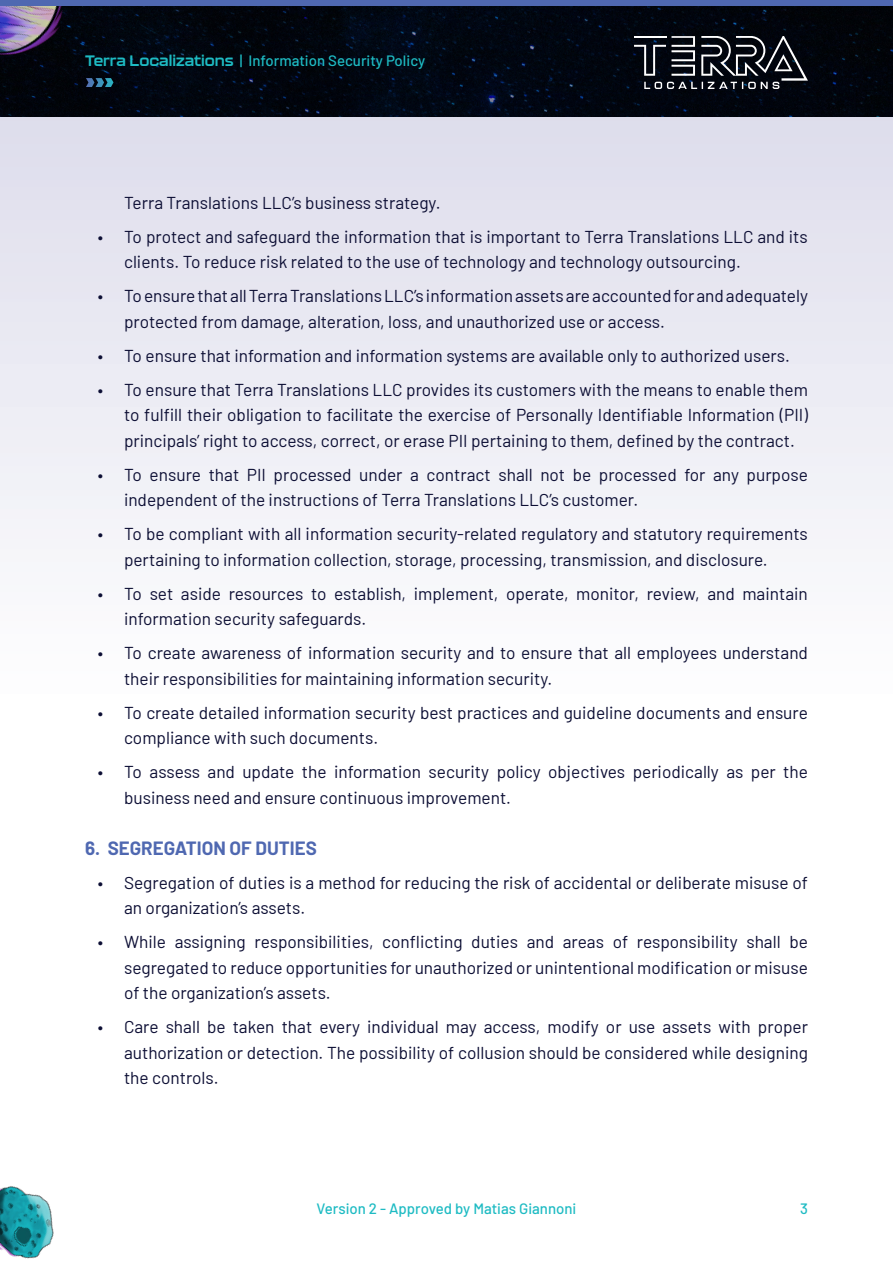
<style>
.page{position:relative;width:893px;height:1263px;background:#fff}
.page>*{position:absolute;margin:0;border:0;box-sizing:border-box;transform-origin:0 0}
.Titulo1{font:700 18.75px "Barlow";color:#4f68b1}
.t1{font:17.25px/25.5px "Barlow";color:#0c0e34}
.t2{font:500 15px "Barlow";color:#1ebbc3}
.s1{font-family:"Kallisto";font-weight:700}
</style>
<div class="page">
<div style="left:0;top:117px;width:893px;height:630px;background:linear-gradient(to bottom,#ddddeb,#fff)"></div>
<img style="left:0;top:6px;width:893px;height:111px">
<svg style="left:634px;top:36px;width:174px;height:53px;background:#33363d"></svg>
<img style="left:0;top:6px;width:119px;height:110px">
<svg style="left:86px;top:78px;width:27px;height:9px"></svg>
<div style="left:0;top:0;width:893px;height:6px;background:#4f68b1"></div>
<img style="left:0;top:1186px;width:54px;height:73px">
<p class="t2" style="left:85px;top:49px;width:342px"><span class="s1">Terra Localizations</span> | Information Security Policy</p>
<p class="t1" style="left:124px;top:188px;width:318px">Terra Translations LLC’s business strategy.</p>
<p class="t1" style="left:124px;top:222px;width:685px;text-indent:-26px">• To protect and safeguard the information that is important to Terra Translations LLC and its clients. To reduce risk related to the use of technology and technology outsourcing.</p>
<p class="t1" style="left:124px;top:282px;width:685px;text-indent:-26px">• To ensure that all Terra Translations LLC’s information assets are accounted for and adequately protected from damage, alteration, loss, and unauthorized use or access.</p>
<p class="t1" style="left:98px;top:341px;width:693px">• To ensure that information and information systems are available only to authorized users.</p>
<p class="t1" style="left:124px;top:375px;width:685px;text-align:justify;text-indent:-26px">• To ensure that Terra Translations LLC provides its customers with the means to enable them to fulfill their obligation to facilitate the exercise of Personally Identifiable Information (PII) principals’ right to access, correct, or erase PII pertaining to them, defined by the contract.</p>
<p class="t1" style="left:124px;top:460px;width:685px;text-indent:-26px">• To ensure that PII processed under a contract shall not be processed for any purpose independent of the instructions of Terra Translations LLC’s customer.</p>
<p class="t1" style="left:124px;top:520px;width:685px;text-indent:-26px">• To be compliant with all information security-related regulatory and statutory requirements pertaining to information collection, storage, processing, transmission, and disclosure.</p>
<p class="t1" style="left:124px;top:579px;width:685px;text-indent:-26px">• To set aside resources to establish, implement, operate, monitor, review, and maintain information security safeguards.</p>
<p class="t1" style="left:124px;top:639px;width:685px;text-indent:-26px">• To create awareness of information security and to ensure that all employees understand their responsibilities for maintaining information security.</p>
<p class="t1" style="left:124px;top:698px;width:685px;text-indent:-26px">• To create detailed information security best practices and guideline documents and ensure compliance with such documents.</p>
<p class="t1" style="left:124px;top:758px;width:685px;text-indent:-26px">• To assess and update the information security policy objectives periodically as per the business need and ensure continuous improvement.</p>
<p class="Titulo1" style="left:85px;top:834px;width:233px">6. SEGREGATION OF DUTIES</p>
<p class="t1" style="left:124px;top:868px;width:685px;text-indent:-26px">• Segregation of duties is a method for reducing the risk of accidental or deliberate misuse of an organization’s assets.</p>
<p class="t1" style="left:124px;top:928px;width:685px;text-align:justify;text-indent:-26px">• While assigning responsibilities, conflicting duties and areas of responsibility shall be segregated to reduce opportunities for unauthorized or unintentional modification or misuse of the organization’s assets.</p>
<p class="t1" style="left:124px;top:1013px;width:685px;text-align:justify;text-indent:-26px">• Care shall be taken that every individual may access, modify or use assets with proper authorization or detection. The possibility of collusion should be considered while designing the controls.</p>
<p class="t2" style="left:317px;top:1198px;width:261px">Version 2 - Approved by Matias Giannoni</p>
<p class="t2" style="left:800px;top:1198px;width:9px">3</p>
</div>
